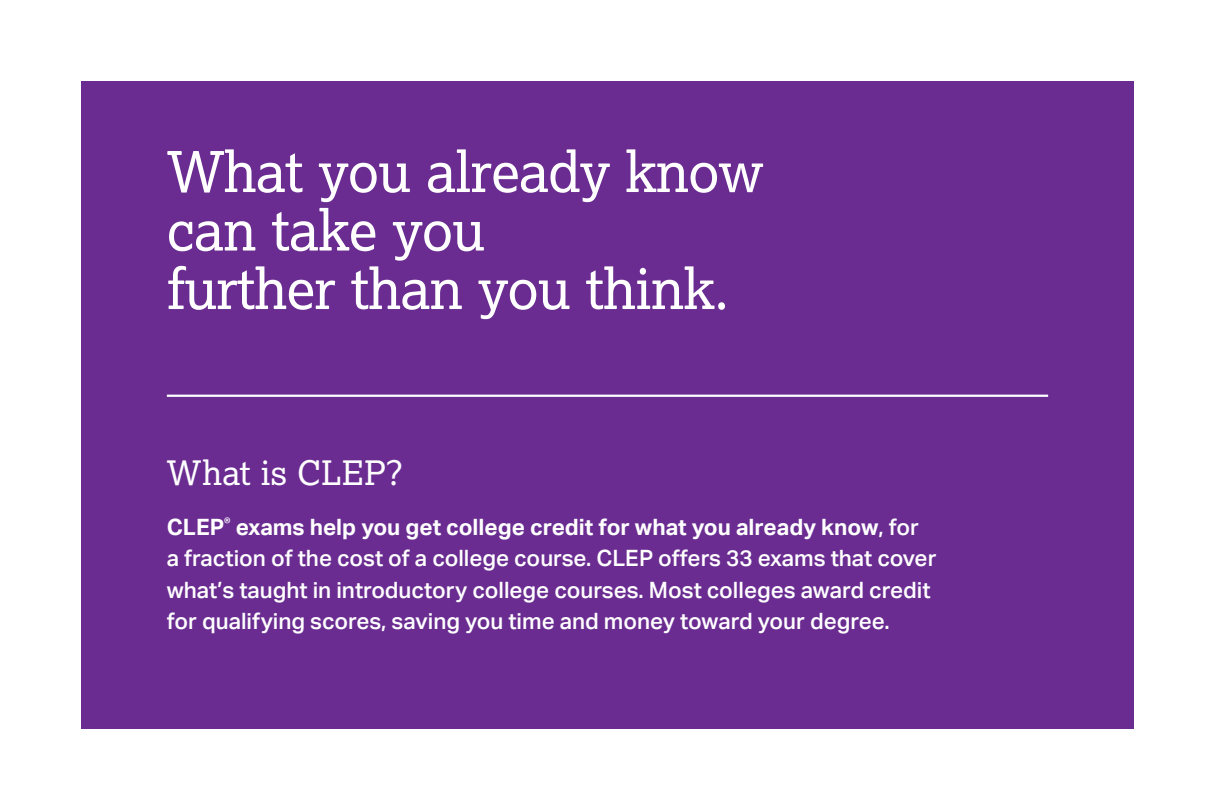
<style>
.page{position:relative;width:1215px;height:810px;background:#fff}
.page>*{position:absolute;margin:0;border:0;box-sizing:border-box;transform-origin:0 0}
.t1{font:56.25px/58.5px "Lexia";letter-spacing:-.015em;color:#fff}
.t2{font:33.75px "Lexia";letter-spacing:.005em;color:#fff}
.t3{font:500 22.5px/31.5px "Aktiv Grotesk";color:#fff}
.s1{font-weight:700}
</style>
<div class="page">
<div style="left:81px;top:81px;width:1053px;height:648px;background:#6a2c91"></div>
<hr style="left:167px;top:395px;width:881px;height:2px;background:#fff">
<h2 class="t1" style="left:167px;top:141px;width:598px">What you already know can take you<br>further than you think.</h2>
<h3 class="t2" style="left:167px;top:452px;width:238px">What is CLEP?</h3>
<p class="t3" style="left:167px;top:511px;width:771px"><span class="s1">CLEP</span><sup>®</sup> <span class="s1">exams help you get college credit for what you already know</span>, for a fraction of the cost of a college course. CLEP offers 33 exams that cover what’s taught in introductory college courses. Most colleges award credit for qualifying scores, saving you time and money toward your degree.</p>
</div>
